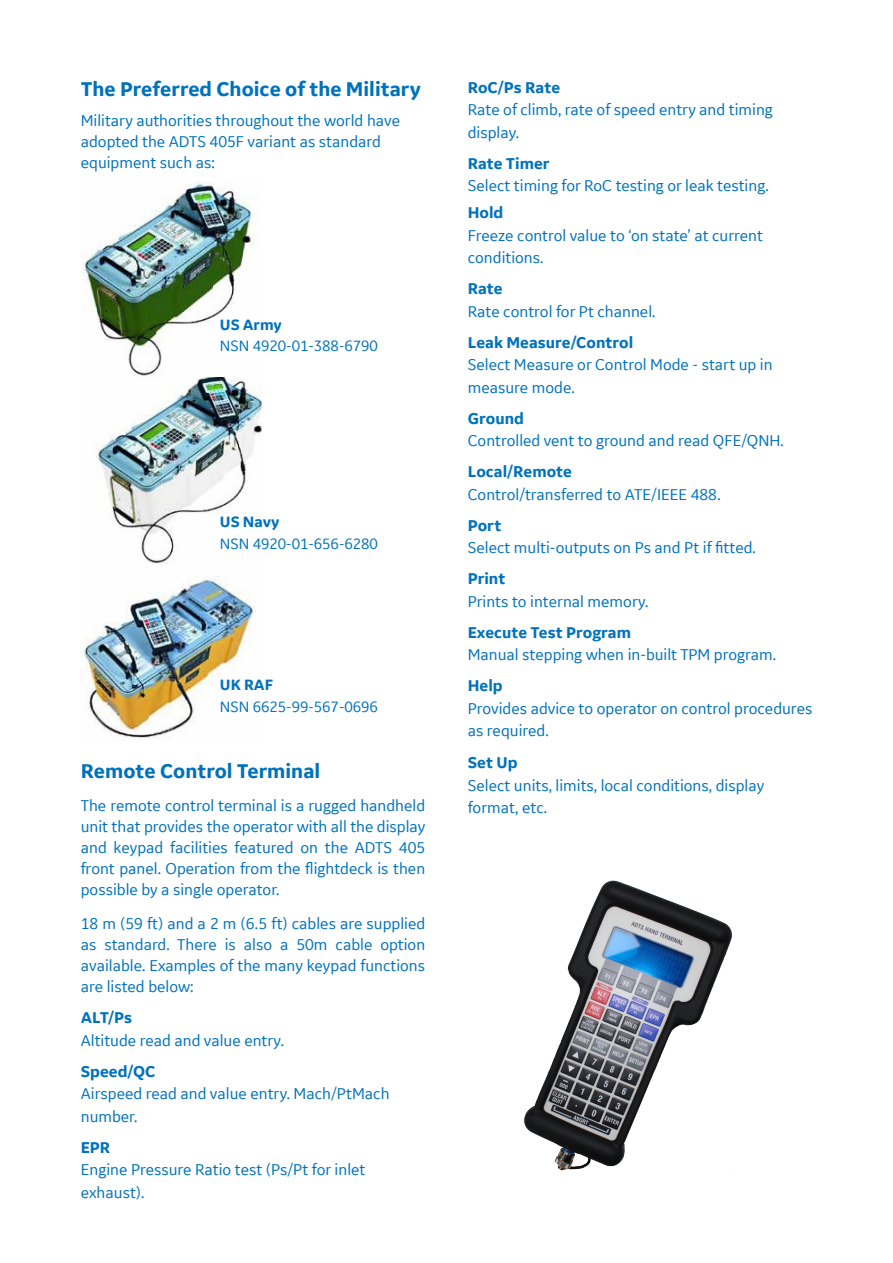
<style>
.page{position:relative;width:893px;height:1263px;background:#fff}
.page>*{position:absolute;margin:0;border:0;box-sizing:border-box;transform-origin:0 0}
.Heading_1{font:700 21px "GE Inspira Sans";color:#0072bc}
.Heading_2{font:16.5px/22.5px "GE Inspira Sans";color:#0072bc}
.Body_Text{font:16.5px/21px "GE Inspira Sans";color:#0072bc}
.Heading_2-2{font:700 16.5px "GE Inspira Sans";color:#0072bc}
.Body_Text-2{font:15.75px "GE Inspira Sans";color:#0072bc}
.Body_Text-3{font:700 15.75px "GE Inspira Sans";color:#0072bc}
</style>
<div class="page">
<img style="left:82px;top:182px;width:180px;height:383px">
<img style="left:82px;top:576px;width:174px;height:164px">
<img style="left:524px;top:880px;width:208px;height:291px">
<p class="Heading_1" style="left:81px;top:76px;width:342px">The Preferred Choice of the Military</p>
<p class="Body_Text" style="left:81px;top:109px;width:321px">Military authorities throughout the world have adopted the ADTS 405F variant as standard equipment such as:</p>
<p class="Body_Text-3" style="left:220px;top:315px;width:63px">US Army</p>
<p class="Body_Text-2" style="left:220px;top:336px;width:160px">NSN 4920-01-388-6790</p>
<p class="Body_Text-3" style="left:220px;top:512px;width:61px">US Navy</p>
<p class="Body_Text-2" style="left:220px;top:533px;width:160px">NSN 4920-01-656-6280</p>
<p class="Body_Text-3" style="left:220px;top:675px;width:55px">UK RAF</p>
<p class="Body_Text-2" style="left:220px;top:697px;width:160px">NSN 6625-99-567-0696</p>
<p class="Heading_1" style="left:81px;top:757px;width:241px">Remote Control Terminal</p>
<p class="Body_Text" style="left:81px;top:795px;width:346px;text-align:justify">The remote control terminal is a rugged handheld unit that provides the operator with all the display and keypad facilities featured on the ADTS 405 front panel. Operation from the flightdeck is then possible by a single operator.</p>
<p class="Body_Text" style="left:81px;top:913px;width:346px;text-align:justify">18 m (59 ft) and a 2 m (6.5 ft) cables are supplied as standard. There is also a 50m cable option available. Examples of the many keypad functions are listed below:</p>
<p class="Heading_2-2" style="left:81px;top:1007px;width:53px">ALT/Ps</p>
<p class="Heading_2" style="left:81px;top:1028px;width:205px">Altitude read and value entry.</p>
<p class="Heading_2-2" style="left:81px;top:1061px;width:76px">Speed/QC</p>
<p class="Heading_2" style="left:81px;top:1082px;width:310px">Airspeed read and value entry. Mach/PtMach number.</p>
<p class="Heading_2-2" style="left:81px;top:1137px;width:31px">EPR</p>
<p class="Heading_2" style="left:81px;top:1158px;width:286px">Engine Pressure Ratio test (Ps/Pt for inlet exhaust).</p>
<p class="Heading_2-2" style="left:468px;top:77px;width:94px">RoC/Ps Rate</p>
<p class="Heading_2" style="left:468px;top:98px;width:307px">Rate of climb, rate of speed entry and timing display.</p>
<p class="Heading_2-2" style="left:468px;top:153px;width:83px">Rate Timer</p>
<p class="Heading_2" style="left:468px;top:174px;width:303px">Select timing for RoC testing or leak testing.</p>
<p class="Heading_2-2" style="left:468px;top:202px;width:37px">Hold</p>
<p class="Heading_2" style="left:468px;top:223px;width:297px">Freeze control value to ‘on state’ at current conditions.</p>
<p class="Heading_2-2" style="left:468px;top:278px;width:37px">Rate</p>
<p class="Heading_2" style="left:468px;top:299px;width:189px">Rate control for Pt channel.</p>
<p class="Heading_2-2" style="left:468px;top:332px;width:167px">Leak Measure/Control</p>
<p class="Heading_2" style="left:468px;top:353px;width:306px">Select Measure or Control Mode - start up in measure mode.</p>
<p class="Heading_2-2" style="left:468px;top:408px;width:58px">Ground</p>
<p class="Heading_2" style="left:468px;top:429px;width:318px">Controlled vent to ground and read QFE/QNH.</p>
<p class="Heading_2-2" style="left:468px;top:461px;width:106px">Local/Remote</p>
<p class="Heading_2" style="left:468px;top:482px;width:254px">Control/transferred to ATE/IEEE 488.</p>
<p class="Heading_2-2" style="left:468px;top:515px;width:35px">Port</p>
<p class="Heading_2" style="left:468px;top:536px;width:290px">Select multi-outputs on Ps and Pt if fitted.</p>
<p class="Heading_2-2" style="left:468px;top:568px;width:39px">Print</p>
<p class="Heading_2" style="left:468px;top:589px;width:182px">Prints to internal memory.</p>
<p class="Heading_2-2" style="left:468px;top:622px;width:165px">Execute Test Program</p>
<p class="Heading_2" style="left:468px;top:643px;width:310px">Manual stepping when in-built TPM program.</p>
<p class="Heading_2-2" style="left:468px;top:675px;width:36px">Help</p>
<p class="Heading_2" style="left:468px;top:696px;width:346px">Provides advice to operator on control procedures as required.</p>
<p class="Heading_2-2" style="left:468px;top:752px;width:51px">Set Up</p>
<p class="Body_Text" style="left:468px;top:773px;width:298px;line-height:22.5px">Select units, limits, local conditions, display format, etc.</p>
</div>
